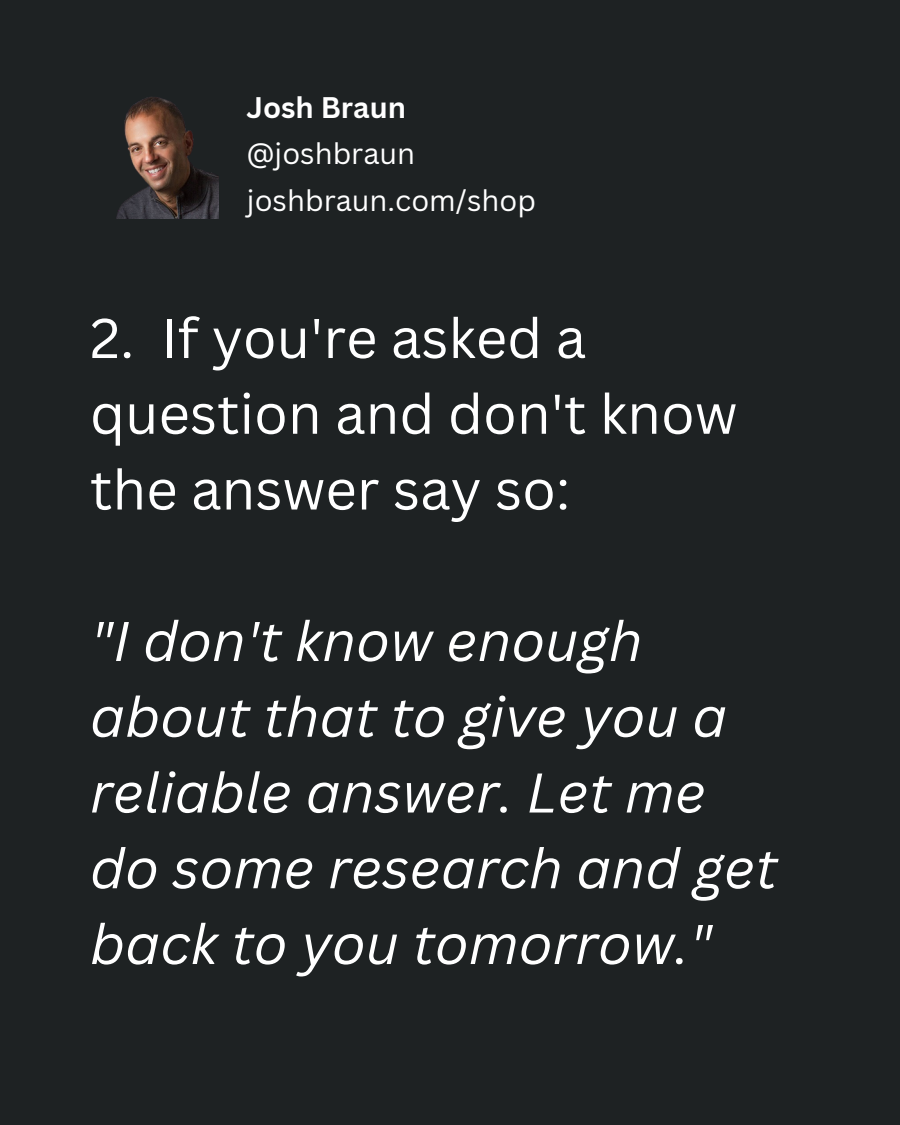
<style>
.page{position:relative;width:900px;height:1125px;background:#1e2223}
.page>*{position:absolute;margin:0;border:0;box-sizing:border-box;transform-origin:0 0}
.t1{font:italic 54.6px/75.8px "Canva Sans";color:#fff}
.t2{font:54.6px/75.8px "Canva Sans";color:#fff}
.t3{font:29px "Canva Sans";color:#fff}
.t4{font:700 29px "Canva Sans";color:#fff}
</style>
<div class="page">
<img style="left:116px;top:97px;width:102px;height:121px">
<p class="t4" style="left:246px;top:87px;width:161px">Josh Braun</p>
<p class="t3" style="left:246px;top:134px;width:170px">@joshbraun</p>
<p class="t3" style="left:247px;top:180px;width:291px">joshbraun.com/shop</p>
<p class="t2" style="left:90px;top:299px;width:649px">2. If you're asked a question and don't know the answer say so:</p>
<p class="t1" style="left:90px;top:602px;width:689px">"I don't know enough about that to give you a reliable answer. Let me do some research and get back to you tomorrow."</p>
</div>
